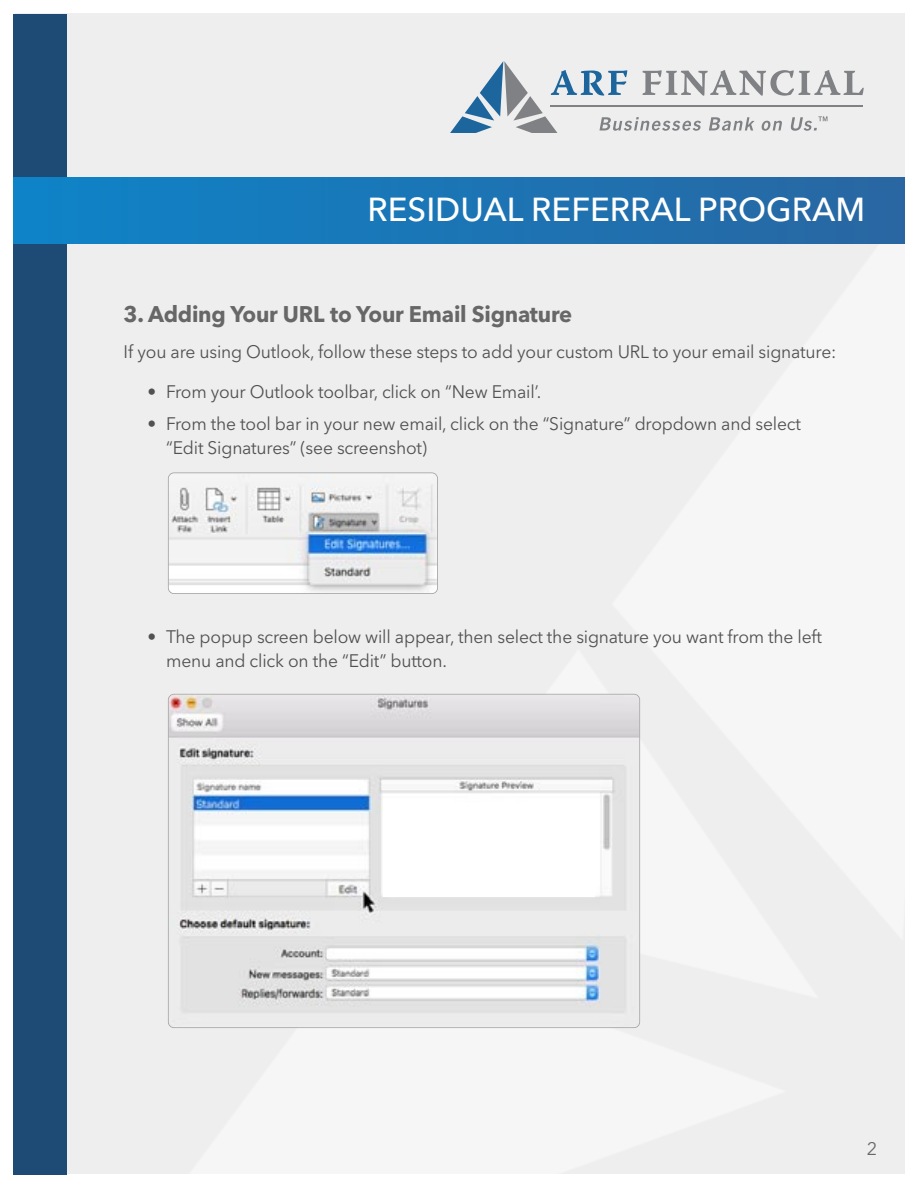
<style>
.page{position:relative;width:918px;height:1188px;background:#fff}
.page>*{position:absolute;margin:0;border:0;box-sizing:border-box;transform-origin:0 0}
.t1{font:500 33px "Avenir Next";color:#fff}
.t2{font:700 22.5px "Avenir Next";letter-spacing:-.01em;color:#686767}
.t3{font:18px/24px "Avenir Next";letter-spacing:-.01em;color:#525152}
.t4{font:18px "Avenir Next";color:#686767}
</style>
<div class="page">
<div style="left:15px;top:14px;width:889px;height:1160px;background:#eee"></div>
<div style="left:14px;top:14px;width:54px;height:1160px;background:#1e4a76"></div>
<svg style="left:450px;top:61px;width:414px;height:72px"></svg>
<div style="left:14px;top:178px;width:890px;height:65px;background:linear-gradient(to right,#0e84c8,#2966a2)"></div>
<img style="left:169px;top:473px;width:268px;height:120px;border-radius:5px">
<div style="left:168px;top:472px;width:270px;height:122px;border:2px solid #9e9d9d;border-radius:6px"></div>
<img style="left:169px;top:695px;width:470px;height:332px;border-radius:5px">
<div style="left:168px;top:694px;width:472px;height:334px;border:2px solid #9e9d9d;border-radius:6px"></div>
<div style="left:383px;top:810px;width:212px;height:86px;background:#fff"></div>
<p class="t1" style="left:367px;top:196px;width:499px">RESIDUAL REFERRAL PROGRAM</p>
<p class="t2" style="left:124px;top:305px;width:450px">3. Adding Your URL to Your Email Signature</p>
<p class="t3" style="left:124px;top:341px;width:714px">If you are using Outlook, follow these steps to add your custom URL to your email signature:</p>
<p class="t3" style="left:147px;top:382px;width:395px">• From your Outlook toolbar, click on “New Email’.</p>
<p class="t3" style="left:166px;top:413px;width:636px;text-indent:-19px">• From the tool bar in your new email, click on the “Signature” dropdown and select “Edit Signatures” (see screenshot)</p>
<p class="t3" style="left:166px;top:626px;width:657px;text-indent:-19px">• The popup screen below will appear, then select the signature you want from the left menu and click on the “Edit” button.</p>
<p class="t4" style="left:867px;top:1142px;width:12px">2</p>
</div>
